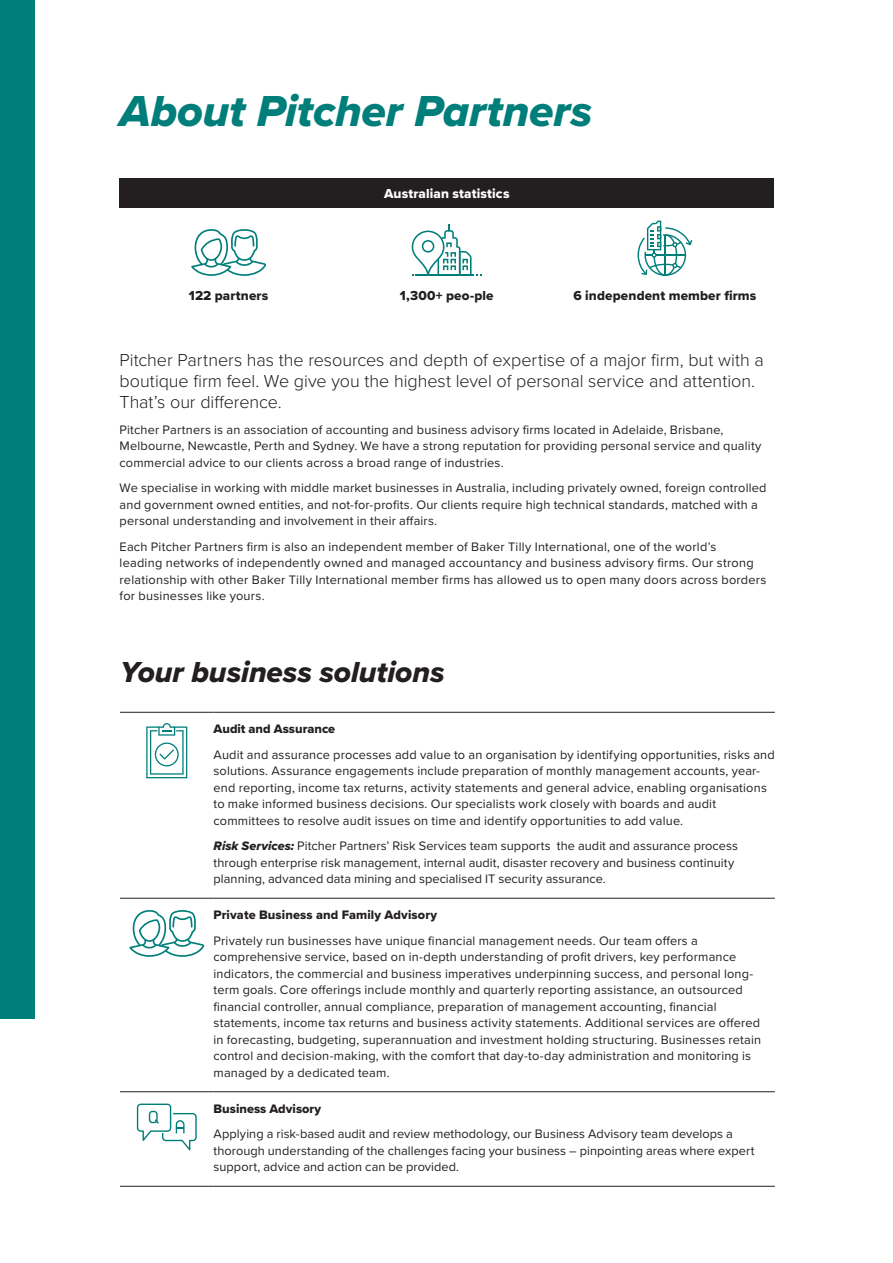
<style>
.page{position:relative;width:893px;height:1263px;background:#fff}
.page>*{position:absolute;margin:0;border:0;box-sizing:border-box;transform-origin:0 0}
.Head_1___30_30___PP{font:45px "Proxima Nova Extrabld It";letter-spacing:-.005em;color:#007e7a}
.Head_4___highlights{font:30px "Proxima Nova Extrabld It";letter-spacing:-.005em;color:#231f20}
.Intro_para___12_14{font:300 18px/21px "Proxima Nova";letter-spacing:-.005em;color:#231f20}
.Head_3___9_11____3_b{font:13.5px "Proxima Nova Extrabld";letter-spacing:.01em;color:#231f20}
.Head_3___9_11____3_b-2{font:13.5px "Proxima Nova Extrabld";letter-spacing:.01em;color:#fff}
.Body___Centred___9_1{font:12.75px/16.5px "Proxima Nova";letter-spacing:.015em;color:#231f20}
.Body___8_5_10_5____1{font:12.75px/16.5px "Proxima Nova";letter-spacing:.015em;color:#231f20}
.Body___Centred___9_1-2{font:12.75px "Proxima Nova Extrabld";letter-spacing:.005em;color:#231f20}
.s1{font-family:"Proxima Nova Extrabld It"}
</style>
<div class="page">
<div style="left:120px;top:178px;width:654px;height:30px;background:#231f20"></div>
<svg style="left:191px;top:229px;width:75px;height:47px"></svg>
<svg style="left:412px;top:225px;width:70px;height:51px"></svg>
<svg style="left:637px;top:221px;width:55px;height:55px"></svg>
<hr style="left:120px;top:712px;width:94px;height:1px;background:#231f20">
<hr style="left:214px;top:712px;width:561px;height:1px;background:#231f20">
<hr style="left:120px;top:898px;width:94px;height:1px;background:#231f20">
<hr style="left:214px;top:898px;width:561px;height:1px;background:#231f20">
<hr style="left:120px;top:1091px;width:94px;height:1px;background:#231f20">
<hr style="left:214px;top:1091px;width:561px;height:1px;background:#231f20">
<hr style="left:120px;top:1186px;width:94px;height:1px;background:#231f20">
<hr style="left:214px;top:1186px;width:561px;height:1px;background:#231f20">
<svg style="left:146px;top:723px;width:41px;height:55px"></svg>
<svg style="left:129px;top:910px;width:75px;height:47px"></svg>
<svg style="left:137px;top:1103px;width:60px;height:47px"></svg>
<div style="left:0;top:0;width:34px;height:1019px;background:#007e7a"></div>
<p class="Head_1___30_30___PP" style="left:120px;top:77px;width:474px">About Pitcher Partners</p>
<p class="Head_3___9_11____3_b-2" style="left:384px;top:183px;width:127px">Australian statistics</p>
<p class="Head_3___9_11____3_b" style="left:189px;top:285px;width:81px">122 partners</p>
<p class="Head_3___9_11____3_b" style="left:400px;top:285px;width:95px">1,300+ peo-ple</p>
<p class="Head_3___9_11____3_b" style="left:573px;top:285px;width:184px">6 independent member firms</p>
<p class="Intro_para___12_14" style="left:120px;top:349px;width:646px">Pitcher Partners has the resources and depth of expertise of a major firm, but with a boutique firm feel. We give you the highest level of personal service and attention.<br>That’s our difference.</p>
<p class="Body___8_5_10_5____1" style="left:120px;top:420px;width:643px">Pitcher Partners is an association of accounting and business advisory firms located in Adelaide, Brisbane,<br>Melbourne, Newcastle, Perth and Sydney. We have a strong reputation for providing personal service and quality commercial advice to our clients across a broad range of industries.</p>
<p class="Body___8_5_10_5____1" style="left:120px;top:479px;width:648px">We specialise in working with middle market businesses in Australia, including privately owned, foreign controlled and government owned entities, and not-for-profits. Our clients require high technical standards, matched with a personal understanding and involvement in their affairs.</p>
<p class="Body___8_5_10_5____1" style="left:120px;top:537px;width:648px">Each Pitcher Partners firm is also an independent member of Baker Tilly International, one of the world’s<br>leading networks of independently owned and managed accountancy and business advisory firms. Our strong relationship with other Baker Tilly International member firms has allowed us to open many doors across borders for businesses like yours.</p>
<p class="Head_4___highlights" style="left:120px;top:650px;width:326px">Your business solutions</p>
<p class="Body___Centred___9_1-2" style="left:214px;top:719px;width:123px">Audit and Assurance</p>
<p class="Body___Centred___9_1" style="left:214px;top:746px;width:563px">Audit and assurance processes add value to an organisation by identifying opportunities, risks and solutions. Assurance engagements include preparation of monthly management accounts, year&shy;end reporting, income tax returns, activity statements and general advice, enabling organisations to make informed business decisions. Our specialists work closely with boards and audit committees to resolve audit issues on time and identify opportunities to add value.</p>
<p class="Body___Centred___9_1" style="left:214px;top:837px;width:526px"><span class="s1">Risk Services:</span> Pitcher Partners’ Risk Services team supports the audit and assurance process through enterprise risk management, internal audit, disaster recovery and business continuity planning, advanced data mining and specialised IT security assurance.</p>
<p class="Body___Centred___9_1-2" style="left:214px;top:905px;width:225px">Private Business and Family Advisory</p>
<p class="Body___Centred___9_1" style="left:214px;top:932px;width:549px">Privately run businesses have unique financial management needs. Our team offers a comprehensive service, based on in-depth understanding of profit drivers, key performance indicators, the commercial and business imperatives underpinning success, and personal long&shy;term goals. Core offerings include monthly and quarterly reporting assistance, an outsourced financial controller, annual compliance, preparation of management accounting, financial statements, income tax returns and business activity statements. Additional services are offered in forecasting, budgeting, superannuation and investment holding structuring. Businesses retain control and decision-making, with the comfort that day-to-day administration and monitoring is managed by a dedicated team.</p>
<p class="Body___Centred___9_1-2" style="left:214px;top:1099px;width:109px">Business Advisory</p>
<p class="Body___Centred___9_1" style="left:214px;top:1125px;width:542px">Applying a risk-based audit and review methodology, our Business Advisory team develops a thorough understanding of the challenges facing your business – pinpointing areas where expert support, advice and action can be provided.</p>
</div>
